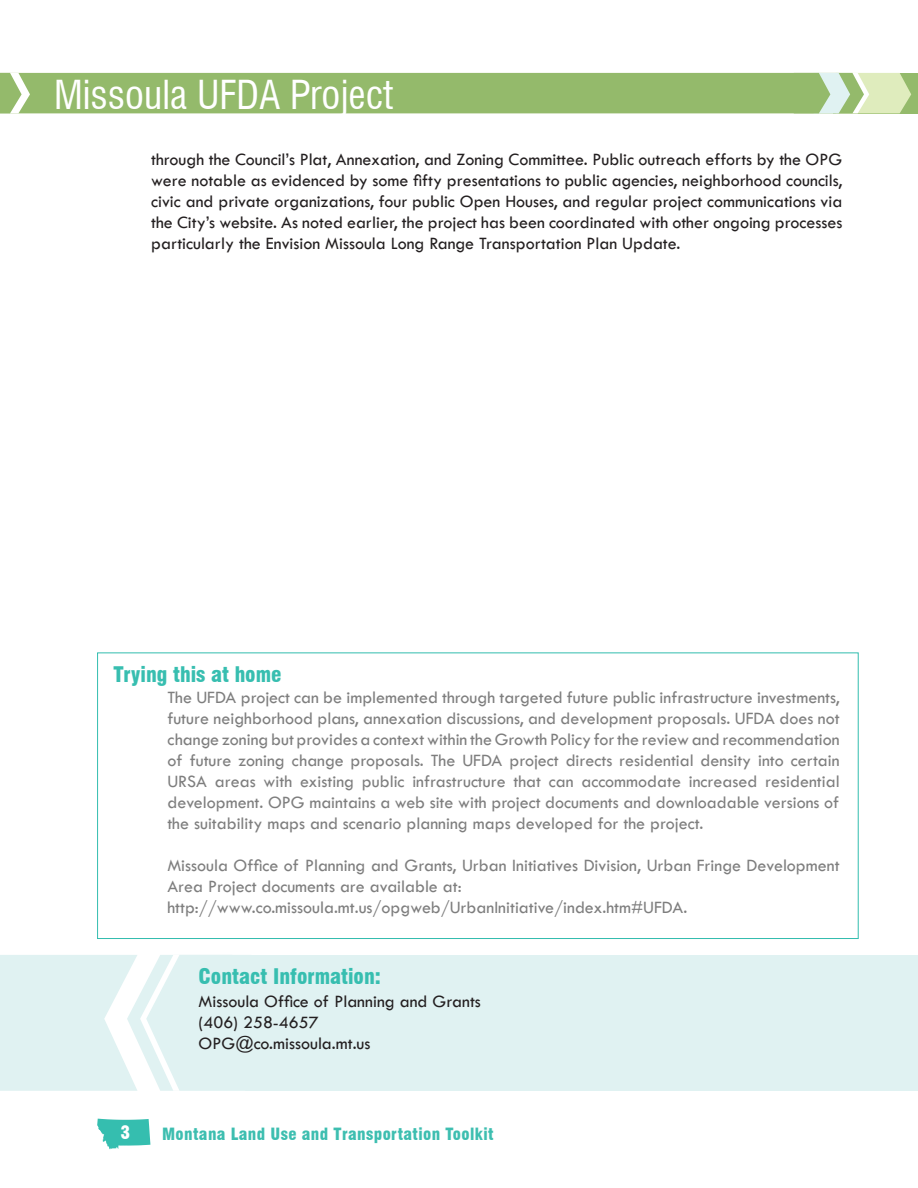
<style>
.page{position:relative;width:918px;height:1188px;background:#fff}
.page>*{position:absolute;margin:0;border:0;box-sizing:border-box;transform-origin:0 0}
.t1{font:condensed 39px "Swiss 721 BT";color:#fff}
.t2{font:900 condensed 21px "Swiss 721 BT";color:#37beb0}
.t3{font:18px/21px "Tw Cen";color:#7e7e7e;text-align:justify}
.t4{font:18px/21px "Tw Cen";color:#231f20;text-align:justify}
.t5{font:900 condensed 16.5px "Swiss 721 BT";letter-spacing:.025em;color:#3dbeb0}
</style>
<div class="page">
<div style="left:833px;top:73px;width:85px;height:40px;background:#94ba6b"></div>
<svg style="left:0;top:73px;width:911px;height:40px;background:#9abe73"></svg>
<div style="left:196px;top:955px;width:722px;height:136px;background:#e0f2f2"></div>
<svg style="left:0;top:955px;width:196px;height:136px;background:#e4f3f3"></svg>
<svg style="left:97px;top:1119px;width:53px;height:30px"></svg>
<h1 class="t1" style="left:54px;top:71px;width:341px">Missoula UFDA Project</h1>
<p class="t4" style="left:151px;top:149px;width:693px">through the Council’s Plat, Annexation, and Zoning Committee. Public outreach efforts by the OPG were notable as evidenced by some fifty presentations to public agencies, neighborhood councils, civic and private organizations, four public Open Houses, and regular project communications via the City’s website. As noted earlier, the project has been coordinated with other ongoing processes particularly the Envision Missoula Long Range Transportation Plan Update.</p>
<p class="t2" style="left:113px;top:661px;width:170px">Trying this at home</p>
<p class="t3" style="left:167px;top:686px;width:674px">The UFDA project can be implemented through targeted future public infrastructure investments, future neighborhood plans, annexation discussions, and development proposals. UFDA does not change zoning but provides a context within the Growth Policy for the review and recommendation of future zoning change proposals. The UFDA project directs residential density into certain URSA areas with existing public infrastructure that can accommodate increased residential development. OPG maintains a web site with project documents and downloadable versions of the suitability maps and scenario planning maps developed for the project.</p>
<p class="t3" style="left:167px;top:854px;width:674px">Missoula Office of Planning and Grants, Urban Initiatives Division, Urban Fringe Development<br>Area Project documents are available at:</p>
<p class="t3" style="left:167px;top:896px;width:521px">http://www.co.missoula.mt.us/opgweb/UrbanInitiative/index.htm#UFDA.</p>
<p class="t2" style="left:198px;top:964px;width:184px">Contact Information:</p>
<p class="t4" style="left:199px;top:991px;width:284px">Missoula Office of Planning and Grants</p>
<p class="t4" style="left:199px;top:1012px;width:122px">(406) 258-4657</p>
<p class="t4" style="left:199px;top:1033px;width:173px">OPG@co.missoula.mt.us</p>
<p class="t5" style="left:162px;top:1124px;width:333px">Montana Land Use and Transportation Toolkit</p>
</div>
